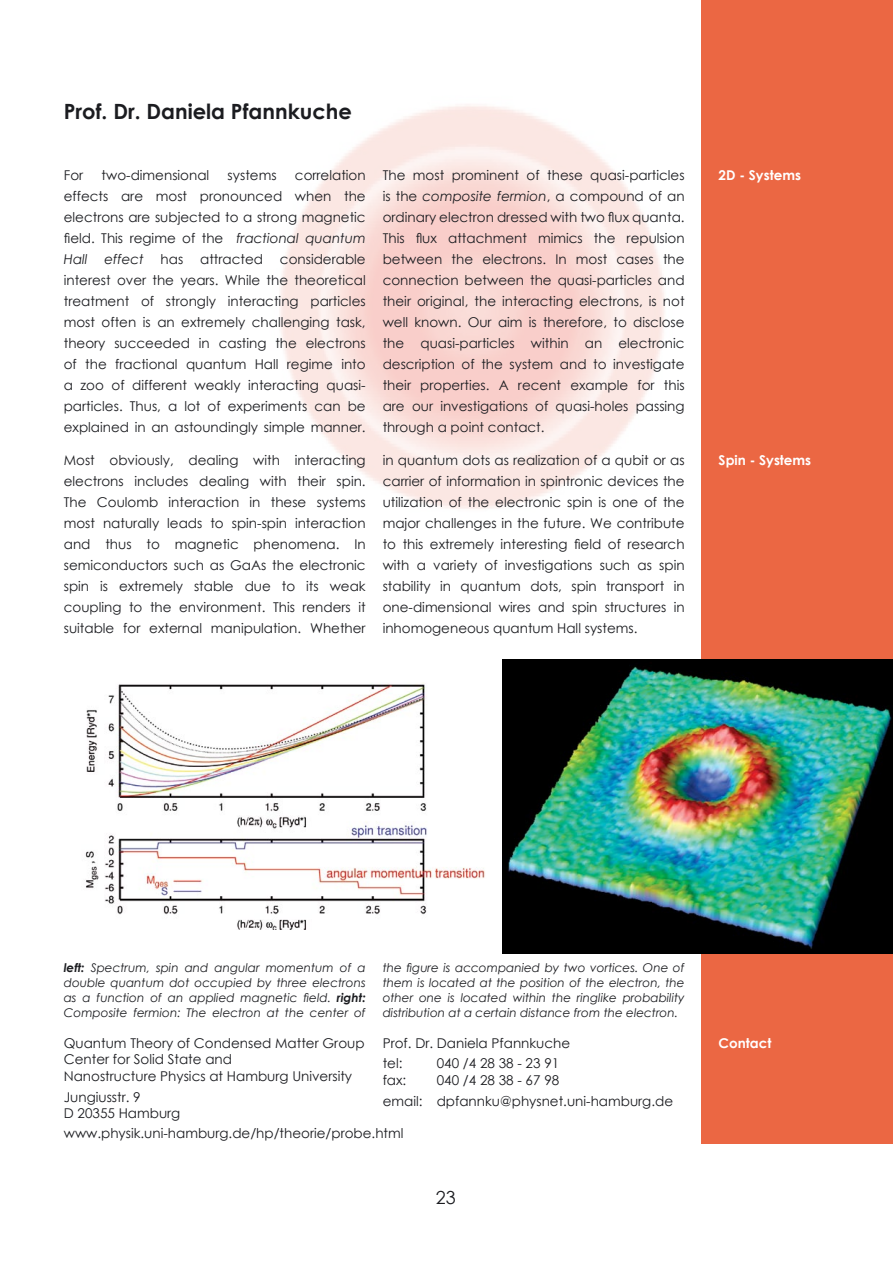
<style>
.page{position:relative;width:893px;height:1263px;background:#fff}
.page>*{position:absolute;margin:0;border:0;box-sizing:border-box;transform-origin:0 0}
.Seitentitel_2{font:700 21px "Century Gothic";color:#1b1c20}
.Seitenzahl{font:18px "Century Gothic";color:#1b1c20}
.kontakt{font:13.5px/21px "Century Gothic";color:#1b1c20;text-align:justify}
.Randüberschriften1{font:700 13.5px "Century Gothic";color:#fff}
.Bildunterschrift{font:italic 12px/15px "Century Gothic";color:#1b1c20;text-align:justify}
.s1{font-style:italic}
.s2{font-weight:700}
</style>
<div class="page">
<div style="left:702px;top:0;width:191px;height:1144px;background:#eb6743"></div>
<img style="left:85px;top:683px;width:400px;height:246px">
<img style="left:502px;top:659px;width:391px;height:294px">
<p class="Seitentitel_2" style="left:64px;top:95px;width:290px">Prof. Dr. Daniela Pfannkuche</p>
<p class="kontakt" style="left:64px;top:165px;width:303px;text-indent:231px">correlation effects are most pronounced when the electrons are subjected to a strong magnetic field. This regime of the <span class="s1">fractional quantum Hall effect</span> has attracted considerable interest over the years. While the theoretical treatment of strongly interacting particles most often is an extremely challenging task, theory succeeded in casting the electrons of the fractional quantum Hall regime into a zoo of different weakly interacting quasi&shy;particles. Thus, a lot of experiments can be explained in an astoundingly simple manner.</p>
<p class="kontakt" style="left:383px;top:165px;width:303px">The most prominent of these quasi-particles</p>
<p class="Randüberschriften1" style="left:719px;top:165px;width:84px">2D - Systems</p>
<p class="kontakt" style="left:64px;top:165px;width:21px">For</p>
<p class="kontakt" style="left:102px;top:165px;width:109px">two-dimensional</p>
<p class="kontakt" style="left:228px;top:165px;width:50px">systems</p>
<p class="kontakt" style="left:383px;top:186px;width:303px">is the <span class="s1">composite fermion</span>, a compound of an ordinary electron dressed with two flux quanta.<br>This flux attachment mimics the repulsion between the electrons. In most cases the connection between the quasi-particles and their original, the interacting electrons, is not well known. Our aim is therefore, to disclose the quasi-particles within an electronic description of the system and to investigate their properties. A recent example for this are our investigations of quasi-holes passing through a point contact.</p>
<p class="kontakt" style="left:64px;top:450px;width:303px">Most obviously, dealing with interacting electrons includes dealing with their spin.<br>The Coulomb interaction in these systems most naturally leads to spin-spin interaction and thus to magnetic phenomena. In semiconductors such as GaAs the electronic spin is extremely stable due to its weak coupling to the environment. This renders it suitable for external manipulation. Whether</p>
<p class="kontakt" style="left:383px;top:450px;width:303px">in quantum dots as realization of a qubit or as carrier of information in spintronic devices the utilization of the electronic spin is one of the major challenges in the future. We contribute to this extremely interesting field of research with a variety of investigations such as spin stability in quantum dots, spin transport in one-dimensional wires and spin structures in inhomogeneous quantum Hall systems.</p>
<p class="Randüberschriften1" style="left:719px;top:450px;width:94px">Spin - Systems</p>
<p class="Bildunterschrift" style="left:64px;top:960px;width:303px"><span class="s2">left:</span> Spectrum, spin and angular momentum of a double quantum dot occupied by three electrons as a function of an applied magnetic field. <span class="s2">right:<br></span>Composite fermion: The electron at the center of</p>
<p class="Bildunterschrift" style="left:383px;top:960px;width:303px">the figure is accompanied by two vortices. One of them is located at the position of the electron, the other one is located within the ringlike probability distribution at a certain distance from the electron.</p>
<p class="kontakt" style="left:64px;top:1034px;width:302px;line-height:16.5px;text-align:left">Quantum Theory of Condensed Matter Group<br>Center for Solid State and<br>Nanostructure Physics at Hamburg University</p>
<p class="kontakt" style="left:64px;top:1088px;width:118px;line-height:16.5px">Jungiusstr. 9<br>D 20355 Hamburg</p>
<p class="kontakt" style="left:383px;top:1032px;width:189px">Prof. Dr. Daniela Pfannkuche</p>
<p class="kontakt" style="left:383px;top:1053px;width:21px">tel:</p>
<p class="kontakt" style="left:437px;top:1053px;width:124px">040 /4 28 38 - 23 91</p>
<p class="kontakt" style="left:383px;top:1069px;width:25px">fax:</p>
<p class="kontakt" style="left:437px;top:1069px;width:124px">040 /4 28 38 - 67 98</p>
<p class="kontakt" style="left:383px;top:1090px;width:292px">email: dpfannku@physnet.uni-hamburg.de</p>
<p class="kontakt" style="left:64px;top:1123px;width:341px">www.physik.uni-hamburg.de/hp/theorie/probe.html</p>
<p class="Seitenzahl" style="left:436px;top:1185px;width:21px">23</p>
<p class="Randüberschriften1" style="left:719px;top:1032px;width:54px">Contact</p>
</div>
